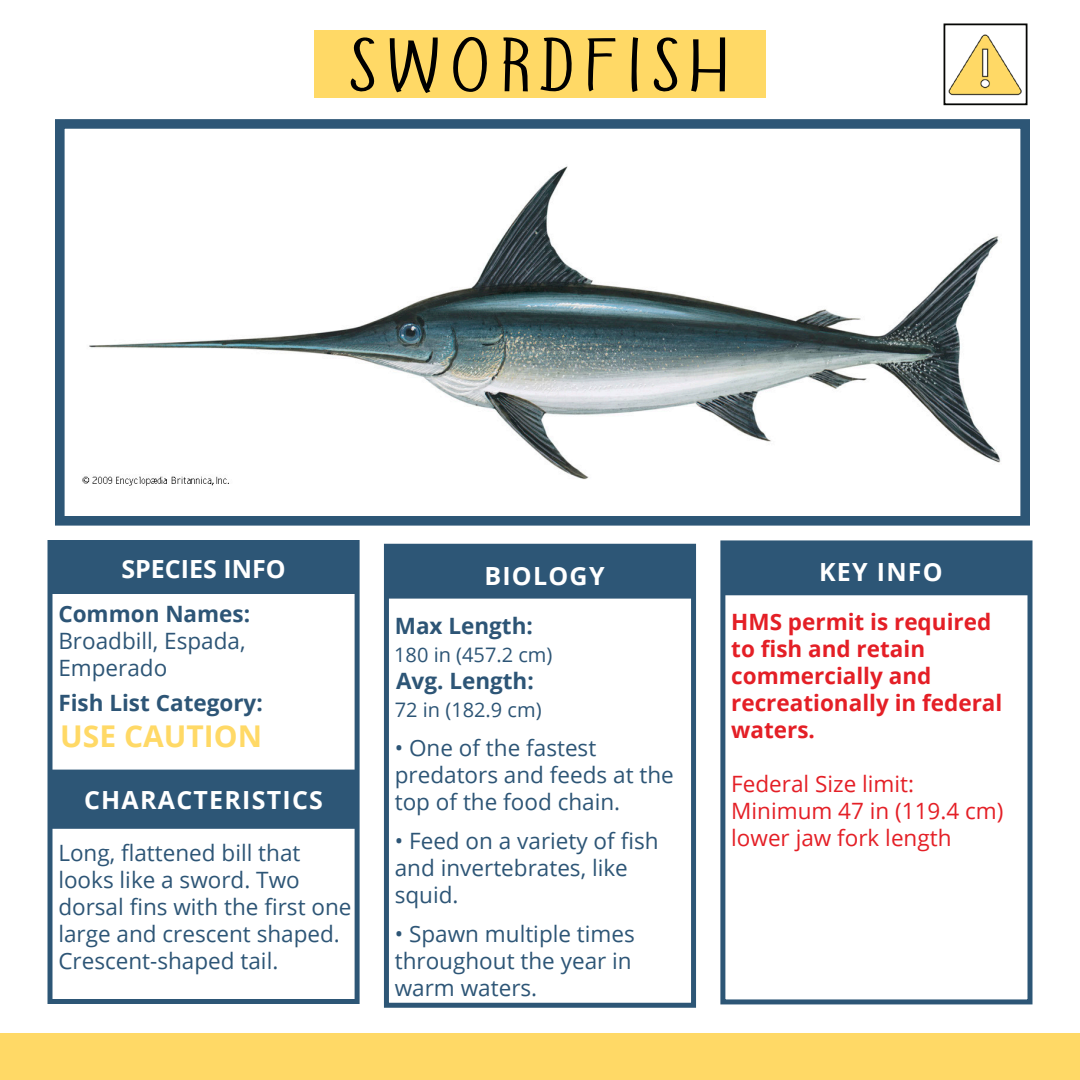
<style>
.page{position:relative;width:1080px;height:1080px;background:#fff}
.page>*{position:absolute;margin:0;border:0;box-sizing:border-box;transform-origin:0 0}
.t1{font:90px "Raport Sans Regular";letter-spacing:.1em;color:#000;scale:1.5 1}
.t2{font:700 30px "Open Sans";color:#ffd966}
.t3{font:700 25px "Open Sans";letter-spacing:.05em;color:#fff}
.t4{font:700 25px "Open Sans";color:#fff}
.t5{font:22.5px/27px "Open Sans";color:#2d5576}
.t6{font:700 22.5px/27px "Open Sans";color:#e41f26}
.t7{font:22.5px/27px "Open Sans";color:#e41f26}
.t8{font:700 22.5px "Open Sans";color:#2d5576}
.t9{font:20px "Open Sans";color:#2d5576}
</style>
<div class="page">
<div style="left:720px;top:540px;width:312px;height:464px;border:5px solid #2d5676"></div>
<div style="left:384px;top:544px;width:312px;height:464px;border:5px solid #2d5676"></div>
<div style="left:314px;top:31px;width:452px;height:67px;background:#ffd966"></div>
<div style="left:725px;top:545px;width:305px;height:49px;background:#2d5676"></div>
<div style="left:724px;top:544px;width:307px;height:51px;border:2px solid #2d5676"></div>
<div style="left:389px;top:549px;width:305px;height:48px;background:#2d5676"></div>
<div style="left:388px;top:548px;width:307px;height:51px;border:2px solid #2d5676"></div>
<div style="left:55px;top:119px;width:975px;height:407px;border:10px solid #2d5676"></div>
<div style="left:48px;top:540px;width:312px;height:464px;border:5px solid #2d5676"></div>
<div style="left:51px;top:544px;width:305px;height:50px;background:#2d5676"></div>
<div style="left:52px;top:771px;width:303px;height:57px;background:#2d5676"></div>
<div style="left:51px;top:770px;width:305px;height:59px;border:2px solid #2d5676"></div>
<div style="left:0;top:1033px;width:1080px;height:47px;background:#ffd966"></div>
<div style="left:944px;top:24px;width:83px;height:81px;border:2px solid #040503"></div>
<img style="left:945px;top:27px;width:77px;height:75px">
<img style="left:82px;top:166px;width:919px;height:320px">
<p class="t1" style="left:351px;top:8px;width:253px">SWORDFISH</p>
<p class="t4" style="left:121px;top:552px;width:166px">SPECIES INFO</p>
<p class="t3" style="left:484px;top:558px;width:122px">BIOLOGY</p>
<p class="t3" style="left:819px;top:555px;width:125px">KEY INFO</p>
<p class="t8" style="left:58px;top:598px;width:193px">Common Names:</p>
<p class="t5" style="left:58px;top:627px;width:189px">Broadbill, Espada,</p>
<p class="t5" style="left:58px;top:654px;width:110px">Emperado</p>
<p class="t8" style="left:58px;top:687px;width:206px">Fish List Category:</p>
<p class="t2" style="left:60px;top:715px;width:203px">USE CAUTION</p>
<p class="t3" style="left:84px;top:782px;width:240px">CHARACTERISTICS</p>
<p class="t5" style="left:58px;top:839px;width:295px">Long, flattened bill that looks like a sword. Two dorsal fins with the first one large and crescent shaped.<br>Crescent-shaped tail.</p>
<p class="t8" style="left:395px;top:610px;width:140px">Max Length:</p>
<p class="t9" style="left:394px;top:641px;width:160px">180 in (457.2 cm)</p>
<p class="t8" style="left:396px;top:665px;width:139px">Avg. Length:</p>
<p class="t9" style="left:395px;top:696px;width:148px">72 in (182.9 cm)</p>
<p class="t5" style="left:395px;top:733px;width:203px">• One of the fastest</p>
<p class="t5" style="left:395px;top:760px;width:281px">predators and feeds at the top of the food chain.</p>
<p class="t5" style="left:395px;top:826px;width:265px">• Feed on a variety of fish and invertebrates, like squid.</p>
<p class="t5" style="left:395px;top:919px;width:242px">• Spawn multiple times throughout the year in warm waters.</p>
<p class="t6" style="left:731px;top:608px;width:262px">HMS permit is required</p>
<p class="t6" style="left:731px;top:635px;width:195px">to fish and retain</p>
<p class="t6" style="left:731px;top:662px;width:202px">commercially and</p>
<p class="t6" style="left:731px;top:689px;width:273px">recreationally in federal waters.</p>
<p class="t7" style="left:731px;top:770px;width:184px">Federal Size limit:</p>
<p class="t7" style="left:731px;top:797px;width:274px">Minimum 47 in (119.4 cm) lower jaw fork length</p>
</div>
